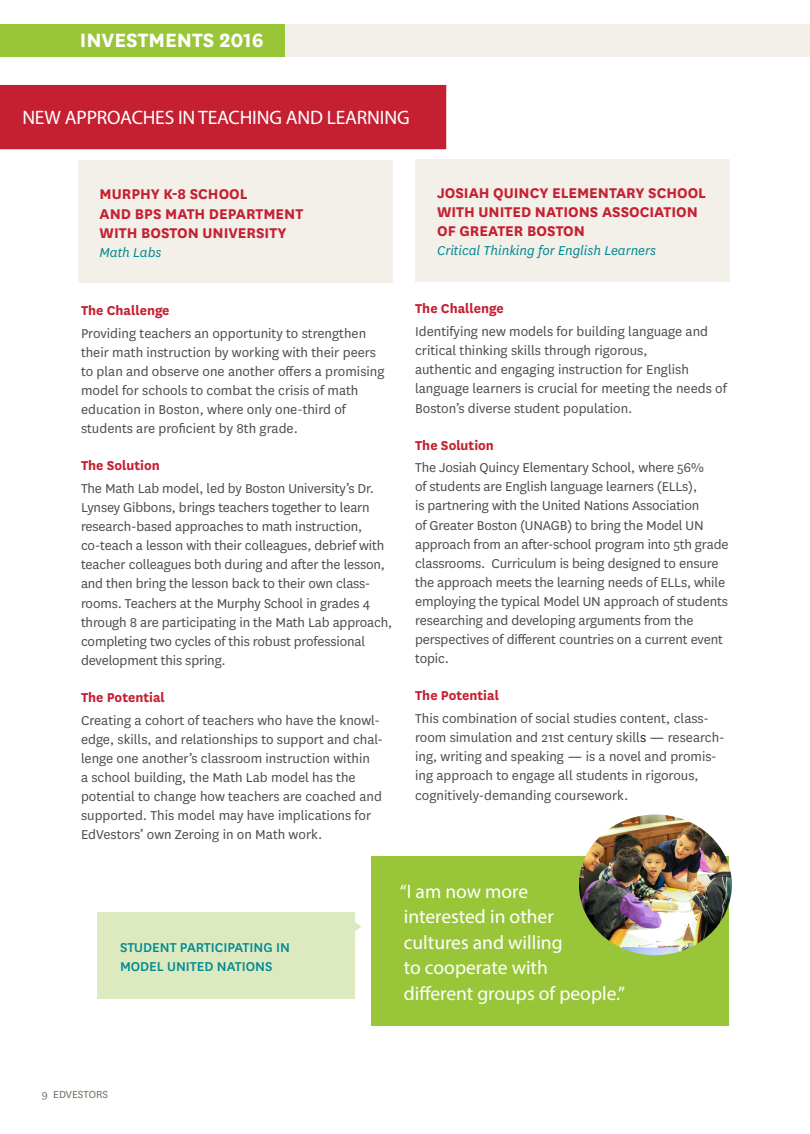
<style>
.page{position:relative;width:810px;height:1134px;background:#fff}
.page>*{position:absolute;margin:0;border:0;box-sizing:border-box;transform-origin:0 0}
.titles{font:700 22.5px "National";color:#fff}
.quotes{font:19.5px/25.5px "Myriad Pro";color:#fff}
.grant_schools{font:700 16.5px/19.2px "National";color:#c42032}
.body{font:15px/19.2px "National";letter-spacing:-.01em;color:#4b4c4d}
.subtitles{font:700 15px "National";color:#c42032}
.grant_schools-2{font:italic 15px "National";color:#008a92}
.grant_quote_authors{font:500 15px/19.5px "National";color:#008a92}
.t1{font:12px "National";color:#746c5e}
.s1{color:#231f20}
</style>
<div class="page">
<div style="left:145px;top:25px;width:665px;height:32px;background:#f3efe9"></div>
<div style="left:0;top:25px;width:285px;height:32px;background:#99c639"></div>
<div style="left:372px;top:857px;width:357px;height:169px;background:#99c639"></div>
<div style="left:78px;top:160px;width:315px;height:124px;background:#f3efe9"></div>
<img style="left:579px;top:814px;width:153px;height:141px">
<div style="left:0;top:86px;width:446px;height:62px;background:#c42032"></div>
<div style="left:0;top:85px;width:446px;height:64px;border:2px solid #c42032"></div>
<div style="left:416px;top:159px;width:314px;height:123px;background:#f3efe9"></div>
<div style="left:97px;top:913px;width:257px;height:86px;background:#ddeabf"></div>
<svg style="left:354px;top:921px;width:8px;height:11px"></svg>
<p class="titles" style="left:80px;top:24px;width:185px">INVESTMENTS 2016</p>
<p class="quotes" style="left:22px;top:105px;width:389px">NEW APPROACHES IN TEACHING AND LEARNING</p>
<p class="grant_schools" style="left:100px;top:184px;width:205px">MURPHY K-8 SCHOOL<br>AND BPS MATH DEPARTMENT<br>WITH BOSTON UNIVERSITY</p>
<p class="grant_schools-2" style="left:100px;top:243px;width:63px">Math Labs</p>
<p class="grant_schools" style="left:437px;top:182px;width:270px">JOSIAH QUINCY ELEMENTARY SCHOOL<br>WITH UNITED NATIONS ASSOCIATION<br>OF GREATER BOSTON</p>
<p class="grant_schools-2" style="left:437px;top:241px;width:221px">Critical Thinking for English Learners</p>
<p class="subtitles" style="left:81px;top:300px;width:90px">The Challenge</p>
<p class="body" style="left:81px;top:323px;width:305px">Providing teachers an opportunity to strengthen their math instruction by working with their peers to plan and observe one another offers a promising model for schools to combat the crisis of math education in Boston, where only one-third of students are proficient by 8th grade.</p>
<p class="subtitles" style="left:81px;top:455px;width:80px">The Solution</p>
<p class="body" style="left:81px;top:478px;width:313px">The Math Lab model, led by Boston University’s Dr.<br>Lynsey Gibbons, brings teachers together to learn research-based approaches to math instruction, co-teach a lesson with their colleagues, debrief with teacher colleagues both during and after the lesson, and then bring the lesson back to their own class&shy;rooms. Teachers at the Murphy School in grades 4 through 8 are participating in the Math Lab approach, completing two cycles of this robust professional development this spring.</p>
<p class="subtitles" style="left:81px;top:687px;width:85px">The Potential</p>
<p class="body" style="left:81px;top:710px;width:303px">Creating a cohort of teachers who have the knowl&shy;edge, skills, and relationships to support and chal&shy;lenge one another’s classroom instruction within<br>a school building, the Math Lab model has the potential to change how teachers are coached and supported. This model may have implications for EdVestors’ own Zeroing in on Math work.</p>
<p class="subtitles" style="left:415px;top:298px;width:90px">The Challenge</p>
<p class="body" style="left:415px;top:321px;width:313px">Identifying new models for building language and critical thinking skills through rigorous,<br>authentic and engaging instruction for English language learners is crucial for meeting the needs of Boston’s diverse student population.</p>
<p class="subtitles" style="left:415px;top:434px;width:80px">The Solution</p>
<p class="body" style="left:415px;top:457px;width:315px">The Josiah Quincy Elementary School, where 56%<br>of students are English language learners (ELLs),<br>is partnering with the United Nations Association<br>of Greater Boston (UNAGB) to bring the Model UN approach from an after-school program into 5th grade classrooms. Curriculum is being designed to ensure the approach meets the learning needs of ELLs, while employing the typical Model UN approach of students researching and developing arguments from the perspectives of different countries on a current event topic.</p>
<p class="subtitles" style="left:415px;top:685px;width:85px">The Potential</p>
<p class="body" style="left:415px;top:708px;width:311px">This combination of social studies content, class&shy;room simulation and 21st century skill<span class="s1">s —</span> research&shy;ing, writing and speaking <span class="s1">—</span> is a novel and promis&shy;ing approach to engage all students in rigorous, cognitively-demanding coursework.</p>
<p class="grant_quote_authors" style="left:120px;top:936px;width:171px">STUDENT PARTICIPATING IN<br>MODEL UNITED NATIONS</p>
<p class="quotes" style="left:400px;top:878px;width:227px">“I am now more<br>interested in other<br>cultures and willing<br>to cooperate with<br>different groups of people.”</p>
<p class="t1" style="left:42px;top:1087px;width:68px">9 EDVESTORS</p>
</div>
